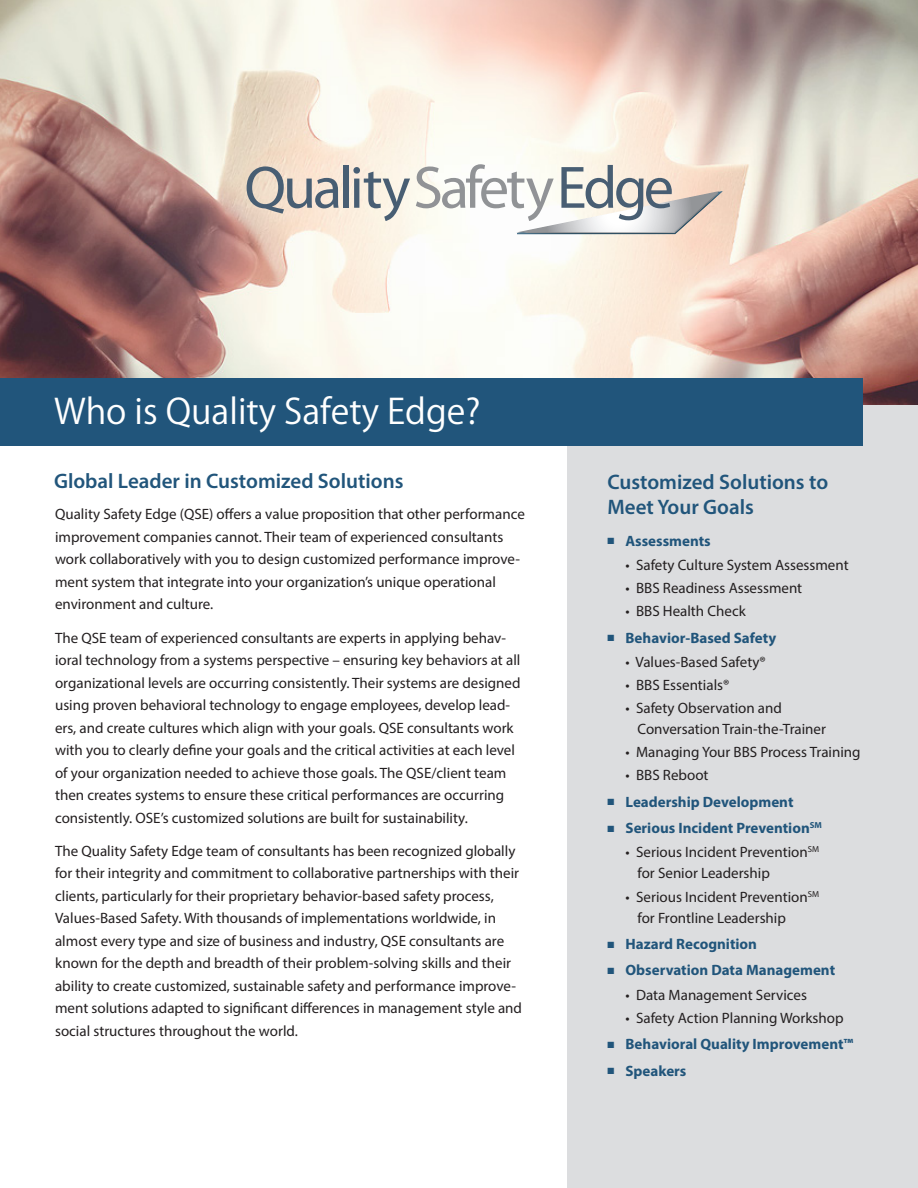
<style>
.page{position:relative;width:918px;height:1188px;background:#fff}
.page>*{position:absolute;margin:0;border:0;box-sizing:border-box;transform-origin:0 0}
.t1{font:34.5px "Koz Go Pr 6 N";color:#fff}
.t2{font:600 21px "Myriad Pro";color:#21557b}
.t3{font:15px/22.5px "Myriad Pro";color:#231f20}
.t4{font:700 15px "Myriad Pro";color:#21557b}
</style>
<div class="page">
<div style="left:567px;top:396px;width:351px;height:792px;background:#dcdddf"></div>
<img style="left:0;top:0;width:918px;height:405px">
<div style="left:0;top:378px;width:863px;height:68px;background:#21557b"></div>
<svg style="left:247px;top:166px;width:91px;height:48px;background:#c0b9b2"></svg>
<div style="left:343px;top:165px;width:6px;height:43px;background:#485e73"></div>
<svg style="left:353px;top:167px;width:57px;height:54px;background:#cccbc6"></svg>
<svg style="left:416px;top:164px;width:307px;height:70px"></svg>
<p class="t1" style="left:54px;top:392px;width:428px">Who is Quality Safety Edge?</p>
<p class="t2" style="left:54px;top:468px;width:351px">Global Leader in Customized Solutions</p>
<p class="t2" style="left:608px;top:468px;width:222px">Customized Solutions to</p>
<p class="t3" style="left:55px;top:503px;width:471px">Quality Safety Edge (QSE) offers a value proposition that other performance</p>
<p class="t2" style="left:608px;top:494px;width:148px">Meet Your Goals</p>
<p class="t3" style="left:55px;top:525px;width:466px">improvement companies cannot. Their team of experienced consultants work collaboratively with you to design customized performance improve&shy;ment system that integrate into your organization’s unique operational environment and culture.</p>
<p class="t3" style="left:55px;top:626px;width:467px">The QSE team of experienced consultants are experts in applying behav&shy;ioral technology from a systems perspective – ensuring key behaviors at all organizational levels are occurring consistently. Their systems are designed using proven behavioral technology to engage employees, develop lead&shy;ers, and create cultures which align with your goals. QSE consultants work with you to clearly define your goals and the critical activities at each level of your organization needed to achieve those goals. The QSE/client team then creates systems to ensure these critical performances are occurring consistently. OSE’s customized solutions are built for sustainability.</p>
<p class="t3" style="left:55px;top:839px;width:469px">The Quality Safety Edge team of consultants has been recognized globally for their integrity and commitment to collaborative partnerships with their clients, particularly for their proprietary behavior-based safety process, Values-Based Safety. With thousands of implementations worldwide, in almost every type and size of business and industry, QSE consultants are known for the depth and breadth of their problem-solving skills and their ability to create customized, sustainable safety and performance improve&shy;ment solutions adapted to significant differences in management style and social structures throughout the world.</p>
<p class="t4" style="left:608px;top:531px;width:105px">■ Assessments</p>
<p class="t3" style="left:626px;top:553px;width:225px">• Safety Culture System Assessment</p>
<p class="t3" style="left:626px;top:576px;width:178px">• BBS Readiness Assessment</p>
<p class="t3" style="left:626px;top:600px;width:122px">• BBS Health Check</p>
<p class="t4" style="left:608px;top:628px;width:170px">■ Behavior-Based Safety</p>
<p class="t3" style="left:626px;top:650px;width:142px">• Values-Based Safety®</p>
<p class="t3" style="left:626px;top:673px;width:105px">• BBS Essentials®</p>
<p class="t3" style="left:638px;top:697px;width:190px;line-height:21px;text-indent:-12px">• Safety Observation and<br>Conversation Train-the-Trainer</p>
<p class="t3" style="left:626px;top:741px;width:237px">• Managing Your BBS Process Training</p>
<p class="t3" style="left:626px;top:764px;width:85px">• BBS Reboot</p>
<p class="t4" style="left:608px;top:792px;width:188px">■ Leadership Development</p>
<p class="t4" style="left:608px;top:818px;width:216px">■ Serious Incident Prevention<sup>SM</sup></p>
<p class="t3" style="left:638px;top:842px;width:183px;line-height:21px;text-indent:-12px">• Serious Incident Prevention<sup>SM </sup>for Senior Leadership</p>
<p class="t3" style="left:638px;top:886px;width:183px;line-height:21px;text-indent:-12px">• Serious Incident Prevention<sup>SM </sup>for Frontline Leadership</p>
<p class="t4" style="left:608px;top:934px;width:151px">■ Hazard Recognition</p>
<p class="t4" style="left:608px;top:961px;width:229px">■ Observation Data Management</p>
<p class="t3" style="left:626px;top:983px;width:183px">• Data Management Services</p>
<p class="t3" style="left:626px;top:1006px;width:220px">• Safety Action Planning Workshop</p>
<p class="t4" style="left:608px;top:1034px;width:247px">■ Behavioral Quality Improvement™</p>
<p class="t4" style="left:608px;top:1061px;width:81px">■ Speakers</p>
</div>
